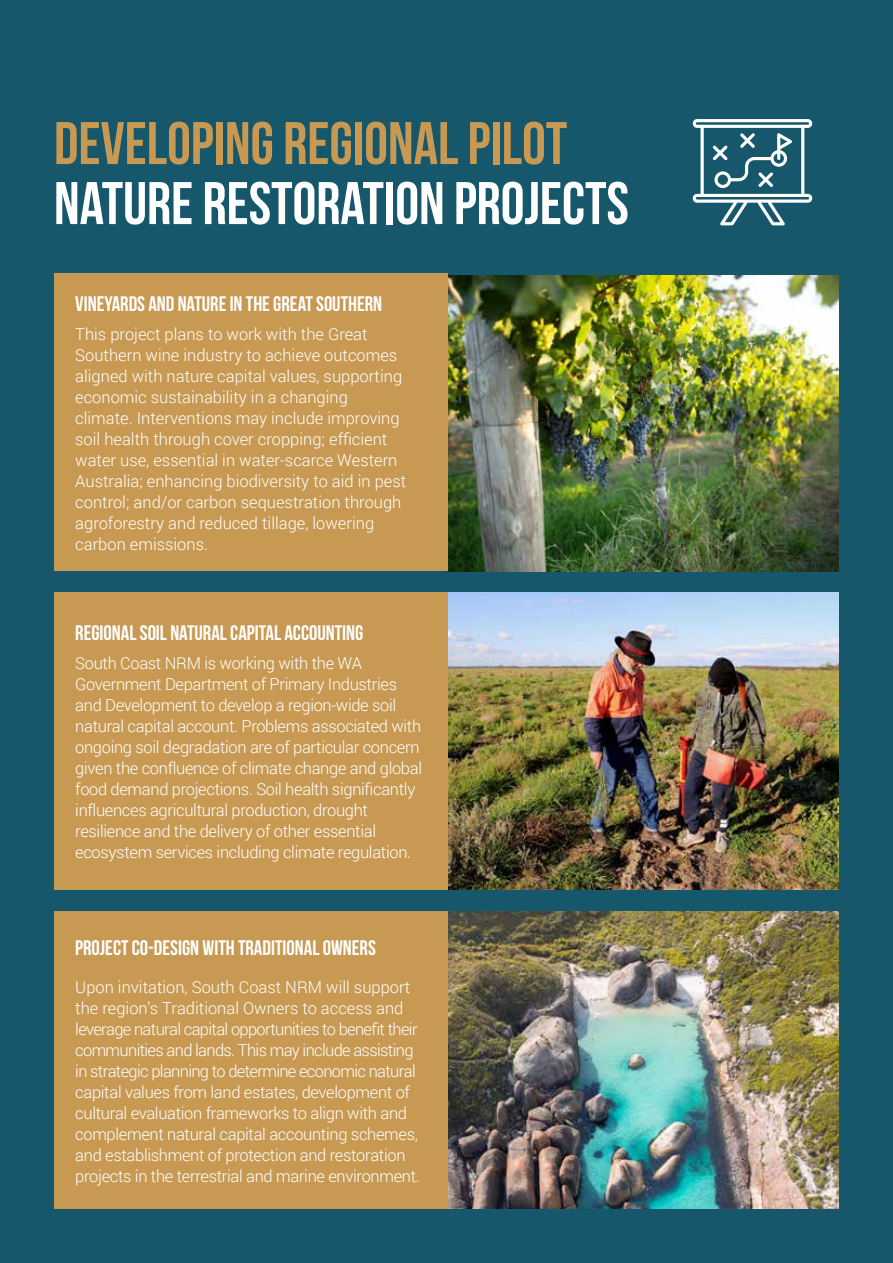
<style>
.page{position:relative;width:893px;height:1263px;background:#17576b}
.page>*{position:absolute;margin:0;border:0;box-sizing:border-box;transform-origin:0 0}
.t1{font:60px "Bebas Neue";color:#fff}
.t2{font:60px "Bebas Neue";color:#c79952}
.t3{font:21px "Bebas Neue";color:#fff}
.t4{font:300 16.5px/21px "Roboto";letter-spacing:-.02em;color:#fff}
.t5{font:300 16.5px/21px "Roboto";color:#fff}
</style>
<div class="page">
<svg style="left:693px;top:119px;width:119px;height:106px"></svg>
<img style="left:447px;top:275px;width:392px;height:296px">
<div style="left:54px;top:274px;width:393px;height:297px;background:#c79952"></div>
<img style="left:447px;top:592px;width:392px;height:297px">
<div style="left:54px;top:592px;width:393px;height:298px;background:#c79952"></div>
<img style="left:447px;top:911px;width:392px;height:298px">
<div style="left:54px;top:911px;width:393px;height:298px;background:#c79952"></div>
<h1 class="t2" style="left:54px;top:110px;width:515px">DEVELOPING REGIONAL PILOT</h1>
<h1 class="t1" style="left:54px;top:170px;width:576px">NATURE RESTORATION PROJECTS</h1>
<p class="t3" style="left:75px;top:292px;width:308px">VINEYARDS AND NATURE IN THE GREAT SOUTHERN</p>
<p class="t5" style="left:75px;top:323px;width:332px">This project plans to work with the Great Southern wine industry to achieve outcomes aligned with nature capital values, supporting economic sustainability in a changing climate. Interventions may include improving soil health through cover cropping; efficient water use, essential in water-scarce Western Australia; enhancing biodiversity to aid in pest control; and/or carbon sequestration through agroforestry and reduced tillage, lowering carbon emissions.</p>
<p class="t3" style="left:75px;top:621px;width:290px">REGIONAL SOIL NATURAL CAPITAL ACCOUNTING</p>
<p class="t4" style="left:75px;top:652px;width:348px">South Coast NRM is working with the WA Government Department of Primary Industries and Development to develop a region-wide soil natural capital account. Problems associated with ongoing soil degradation are of particular concern given the confluence of climate change and global food demand projections. Soil health significantly influences agricultural production, drought resilience and the delivery of other essential ecosystem services including climate regulation.</p>
<p class="t3" style="left:75px;top:936px;width:302px">PROJECT CO-DESIGN WITH TRADITIONAL OWNERS</p>
<p class="t4" style="left:75px;top:976px;width:346px">Upon invitation, South Coast NRM will support the region’s Traditional Owners to access and leverage natural capital opportunities to benefit their communities and lands. This may include assisting in strategic planning to determine economic natural capital values from land estates, development of cultural evaluation frameworks to align with and complement natural capital accounting schemes, and establishment of protection and restoration projects in the terrestrial and marine environment.</p>
</div>
